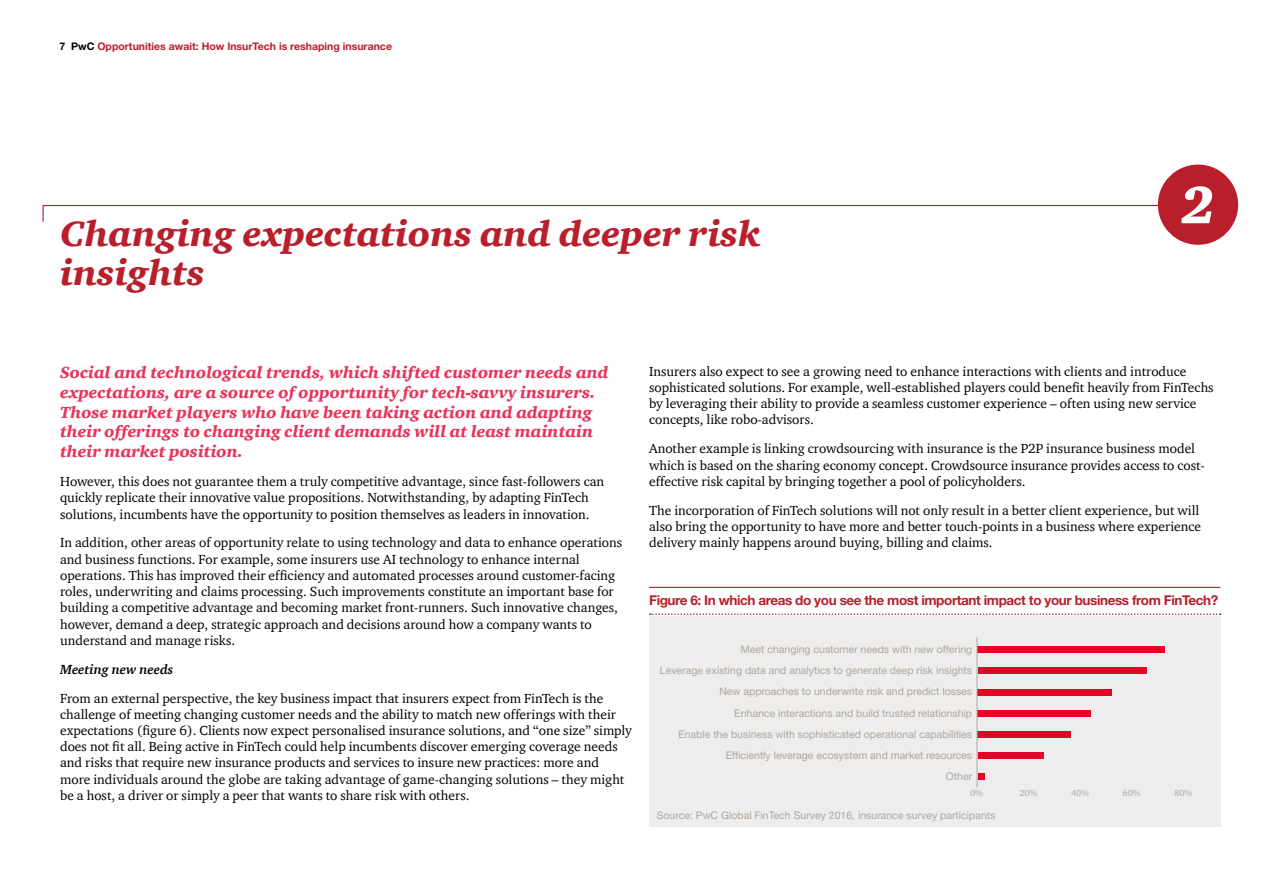
<style>
.page{position:relative;width:1263px;height:893px;background:#fff}
.page>*{position:absolute;margin:0;border:0;box-sizing:border-box;transform-origin:0 0}
.t1{font:italic 900 54px "ITC Charter Com";color:#fff}
.t2{font:italic 900 36px/39px "ITC Charter Com";color:#b91e2b}
.t3{font:italic 900 16.5px/19.8px "ITC Charter Com";color:#e8345a}
.t4{font:13.5px/16.2px "ITC Charter Com";color:#000}
.t5{font:700 13.5px "Helvetica Neue LT Std";letter-spacing:-.03em;color:#b91e2b}
.t6{font:italic 700 13.5px "ITC Charter Com";color:#000}
.t7{font:10.5px/21.1px "Helvetica Neue LT Std";color:#b0a69d;text-align:right}
.t8{font:700 10.5px "Helvetica Neue LT Std";color:#b91e2b}
.t9{font:9px "ITC Charter Com";color:#b0a69d}
.s1{color:#000}
</style>
<div class="page">
<div style="left:1158px;top:165px;width:80px;height:80px;background:#b91e2b;border-radius:50%"></div>
<svg style="left:42px;top:204px;width:1121px;height:19px"></svg>
<div style="left:649px;top:616px;width:571px;height:210px;background:#ededed"></div>
<hr style="left:649px;top:587px;width:571px;height:1px;background:#b91e2b">
<svg style="left:650px;top:613px;width:571px;height:2px"></svg>
<div style="left:978px;top:646px;width:187px;height:7px;background:#e40428"></div>
<div style="left:978px;top:667px;width:168px;height:7px;background:#e40428"></div>
<div style="left:977px;top:689px;width:134px;height:6px;background:#e40428"></div>
<div style="left:977px;top:710px;width:114px;height:6px;background:#e40428"></div>
<div style="left:978px;top:731px;width:93px;height:7px;background:#e40428"></div>
<div style="left:978px;top:752px;width:65px;height:7px;background:#e40428"></div>
<div style="left:978px;top:773px;width:6px;height:7px;background:#e40428"></div>
<hr style="left:977px;top:637px;width:1px;height:150px;background:#b0a69d">
<p class="t8" style="left:60px;top:40px;width:334px"><span class="s1">7 PwC</span> Opportunities await: How InsurTech is reshaping insurance</p>
<h2 class="t2" style="left:60px;top:214px;width:702px">Changing expectations and deeper risk insights</h2>
<h1 class="t1" style="left:1181px;top:172px;width:36px">2</h1>
<p class="t3" style="left:60px;top:362px;width:550px">Social and technological trends, which shifted customer needs and expectations, are a source of opportunity for tech-savvy insurers.<br>Those market players who have been taking action and adapting their offerings to changing client demands will at least maintain their market position.</p>
<p class="t4" style="left:60px;top:473px;width:546px">However, this does not guarantee them a truly competitive advantage, since fast-followers can quickly replicate their innovative value propositions. Notwithstanding, by adapting FinTech solutions, incumbents have the opportunity to position themselves as leaders in innovation.</p>
<p class="t4" style="left:60px;top:535px;width:564px">In addition, other areas of opportunity relate to using technology and data to enhance operations and business functions. For example, some insurers use AI technology to enhance internal operations. This has improved their efficiency and automated processes around customer-facing roles, underwriting and claims processing. Such improvements constitute an important base for building a competitive advantage and becoming market front-runners. Such innovative changes, however, demand a deep, strategic approach and decisions around how a company wants to understand and manage risks.</p>
<p class="t6" style="left:60px;top:661px;width:115px">Meeting new needs</p>
<p class="t4" style="left:60px;top:690px;width:573px">From an external perspective, the key business impact that insurers expect from FinTech is the challenge of meeting changing customer needs and the ability to match new offerings with their expectations (figure 6). Clients now expect personalised insurance solutions, and “one size” simply does not fit all. Being active in FinTech could help incumbents discover emerging coverage needs and risks that require new insurance products and services to insure new practices: more and more individuals around the globe are taking advantage of game-changing solutions – they might be a host, a driver or simply a peer that wants to share risk with others.</p>
<p class="t4" style="left:649px;top:363px;width:566px">Insurers also expect to see a growing need to enhance interactions with clients and introduce sophisticated solutions. For example, well-established players could benefit heavily from FinTechs by leveraging their ability to provide a seamless customer experience – often using new service concepts, like robo-advisors.</p>
<p class="t4" style="left:649px;top:440px;width:557px">Another example is linking crowdsourcing with insurance is the P2P insurance business model which is based on the sharing economy concept. Crowdsource insurance provides access to cost&shy;effective risk capital by bringing together a pool of policyholders.</p>
<p class="t4" style="left:649px;top:502px;width:554px">The incorporation of FinTech solutions will not only result in a better client experience, but will also bring the opportunity to have more and better touch-points in a business where experience delivery mainly happens around buying, billing and claims.</p>
<p class="t5" style="left:649px;top:592px;width:571px">Figure 6: In which areas do you see the most important impact to your business from FinTech?</p>
<p class="t7" style="left:660px;top:638px;width:314px">Meet changing customer needs with new offering<br>Leverage existing data and analytics to generate deep risk insights New approaches to underwrite risk and predict losses<br>Enhance interactions and build trusted relationship<br>Enable the business with sophisticated operational capabilities Efficiently leverage ecosystem and market resources<br>Other</p>
<p class="t9" style="left:970px;top:787px;width:14px">0%</p>
<p class="t7" style="left:657px;top:805px;width:340px">Source: PwC Global FinTech Survey 2016, insurance survey participants</p>
<p class="t9" style="left:1019px;top:787px;width:19px">20%</p>
<p class="t9" style="left:1071px;top:787px;width:19px">40%</p>
<p class="t9" style="left:1123px;top:787px;width:19px">60%</p>
<p class="t9" style="left:1174px;top:787px;width:19px">80%</p>
</div>
